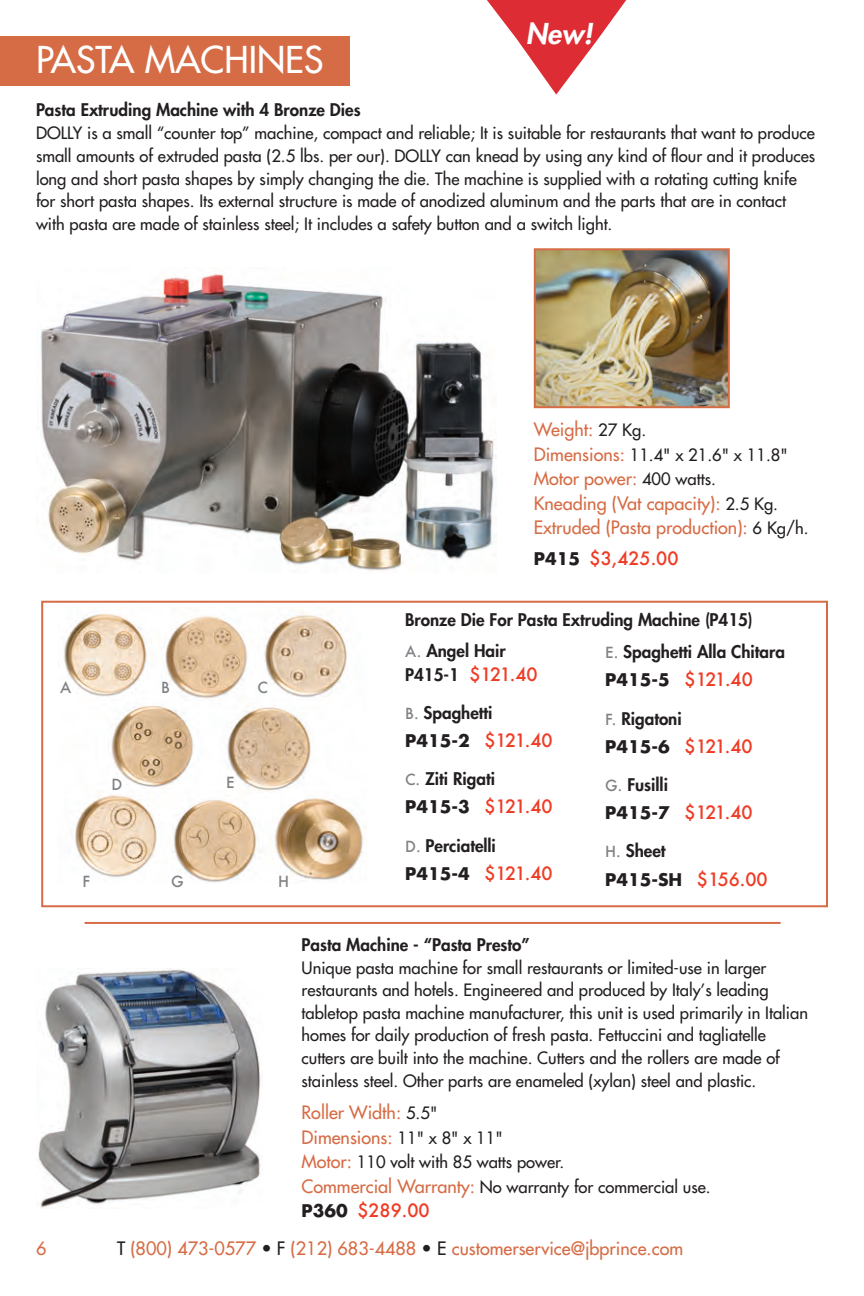
<style>
.page{position:relative;width:864px;height:1296px;background:#fff}
.page>*{position:absolute;margin:0;border:0;box-sizing:border-box;transform-origin:0 0}
.t1{font:36px "Futura";color:#fff}
.t2{font:italic 800 28px "Futura";color:#fff}
.t3{font:18px/24.6px "Futura";color:#d66c45}
.t4{font:500 18px "Futura";letter-spacing:-.08em;color:#ef3c25}
.t5{font:800 17px "Futura";color:#231f20}
.t6{font:700 17px/28.2px "Futura";color:#231f20}
.t7{font:16.6px/22.6px "Futura";color:#231f20}
.t8{font:500 15px "Futura";color:#808285}
.s1{font-size:16.6px;color:#231f20}
.s2{font-size:18px;color:#d66c45}
.s3{font-weight:700;font-size:17px;color:#231f20}
.s4{font-weight:500;font-size:15px;color:#808285}
.s5{font-weight:800;font-size:17px;color:#231f20}
.s6{font-weight:800}
.s7{font-weight:500;font-size:18px;color:#ef3c25}
.s8{color:#231f20}
</style>
<div class="page">
<div style="left:41px;top:601px;width:787px;height:306px;border:2px solid #d66c45"></div>
<img style="left:40px;top:267px;width:457px;height:304px">
<div style="left:0;top:36px;width:350px;height:50px;background:#d66c45"></div>
<img style="left:36px;top:969px;width:227px;height:240px">
<img style="left:64px;top:613px;width:303px;height:269px">
<svg style="left:487px;top:0;width:140px;height:95px"></svg>
<hr style="left:85px;top:922px;width:696px;height:2px;background:#d66c45">
<img style="left:537px;top:251px;width:190px;height:154px">
<div style="left:534px;top:248px;width:196px;height:160px;border:2px solid #d66c45"></div>
<h1 class="t1" style="left:36px;top:42px;width:289px">PASTA MACHINES</h1>
<h2 class="t2" style="left:526px;top:20px;width:68px">New!</h2>
<p class="t5" style="left:36px;top:102px;width:326px">Pasta Extruding Machine with 4 Bronze Dies</p>
<p class="t7" style="left:36px;top:123px;width:781px">DOLLY is a small “counter top” machine, compact and reliable; It is suitable for restaurants that want to produce small amounts of extruded pasta (2.5 lbs. per our). DOLLY can knead by using any kind of flour and it produces long and short pasta shapes by simply changing the die. The machine is supplied with a rotating cutting knife for short pasta shapes. Its external structure is made of anodized aluminum and the parts that are in contact with pasta are made of stainless steel; It includes a safety button and a switch light.</p>
<p class="t3" style="left:534px;top:418px;width:114px">Weight: <span class="s1">27 Kg.</span></p>
<p class="t7" style="left:534px;top:444px;width:255px"><span class="s2">Dimensions:</span> 11.4" x 21.6" x 11.8"</p>
<p class="t3" style="left:534px;top:467px;width:276px">Motor power: <span class="s1">400 watts.<br></span>Kneading (Vat capacity): <span class="s1">2.5 Kg.<br></span>Extruded (Pasta production): <span class="s1">6 Kg/h.</span></p>
<p class="t4" style="left:534px;top:547px;width:146px"><span class="s3">P415</span> $3,425.00</p>
<p class="t8" style="left:60px;top:677px;width:13px">A</p>
<p class="t8" style="left:257px;top:677px;width:12px">C</p>
<p class="t8" style="left:161px;top:677px;width:10px">B</p>
<p class="t8" style="left:112px;top:774px;width:12px">D</p>
<p class="t8" style="left:226px;top:773px;width:10px">E</p>
<p class="t8" style="left:171px;top:872px;width:14px">G</p>
<p class="t8" style="left:82px;top:872px;width:9px">F</p>
<p class="t8" style="left:278px;top:872px;width:12px">H</p>
<p class="t5" style="left:405px;top:611px;width:349px">Bronze Die For Pasta Extruding Machine (P415)</p>
<p class="t5" style="left:405px;top:643px;width:102px"><span class="s4">A.</span> Angel Hair</p>
<p class="t4" style="left:405px;top:662px;width:134px"><span class="s5">P415-1</span> $121.40</p>
<p class="t5" style="left:405px;top:704px;width:89px"><span class="s4">B.</span> Spaghetti</p>
<p class="t4" style="left:405px;top:728px;width:149px"><span class="s3">P415-2</span> $121.40</p>
<p class="t5" style="left:405px;top:771px;width:91px"><span class="s4">C.</span> Ziti Rigati</p>
<p class="t4" style="left:405px;top:795px;width:149px"><span class="s3">P415-3</span> $121.40</p>
<p class="t5" style="left:405px;top:837px;width:92px"><span class="s4">D.</span> Perciatelli</p>
<p class="t4" style="left:405px;top:861px;width:149px"><span class="s3">P415-4</span> $121.40</p>
<p class="t5" style="left:605px;top:644px;width:181px"><span class="s4">E.</span> Spaghetti Alla Chitara</p>
<p class="t4" style="left:605px;top:668px;width:149px"><span class="s3">P415-5</span> $121.40</p>
<p class="t5" style="left:605px;top:710px;width:78px"><span class="s4">F.</span> Rigatoni</p>
<p class="t4" style="left:605px;top:734px;width:149px"><span class="s3">P415-6</span> $121.40</p>
<p class="t5" style="left:605px;top:777px;width:64px"><span class="s4">G.</span> Fusilli</p>
<p class="t4" style="left:605px;top:801px;width:149px"><span class="s3">P415-7</span> $121.40</p>
<p class="t6" style="left:605px;top:838px;width:164px"><span class="s4">H.</span> <span class="s6">Sheet<br></span>P415-SH <span class="s7">$156.00</span></p>
<p class="t5" style="left:302px;top:936px;width:230px">Pasta Machine - “Pasta Presto”</p>
<p class="t7" style="left:302px;top:957px;width:508px">Unique pasta machine for small restaurants or limited-use in larger restaurants and hotels. Engineered and produced by Italy’s leading tabletop pasta machine manufacturer, this unit is used primarily in Italian homes for daily production of fresh pasta. Fettuccini and tagliatelle cutters are built into the machine. Cutters and the rollers are made of stainless steel. Other parts are enameled (xylan) steel and plastic.</p>
<p class="t3" style="left:302px;top:1102px;width:203px">Roller Width: <span class="s1">5.5"<br></span>Dimensions: <span class="s1">11" x 8" x 11"</span></p>
<p class="t7" style="left:302px;top:1151px;width:411px;line-height:24.6px"><span class="s2">Motor:</span> 110 volt with 85 watts power.<br><span class="s2">Commercial Warranty:</span> No warranty for commercial use.</p>
<p class="t4" style="left:302px;top:1198px;width:129px"><span class="s3">P360</span> $289.00</p>
<p class="t3" style="left:36px;top:1237px;width:12px">6</p>
<p class="t3" style="left:117px;top:1237px;width:568px"><span class="s8">T</span> (800) 473-0577 <span class="s8">• F</span> (212) 683-4488 <span class="s8">• E</span> customerservice@jbprince.com</p>
</div>
